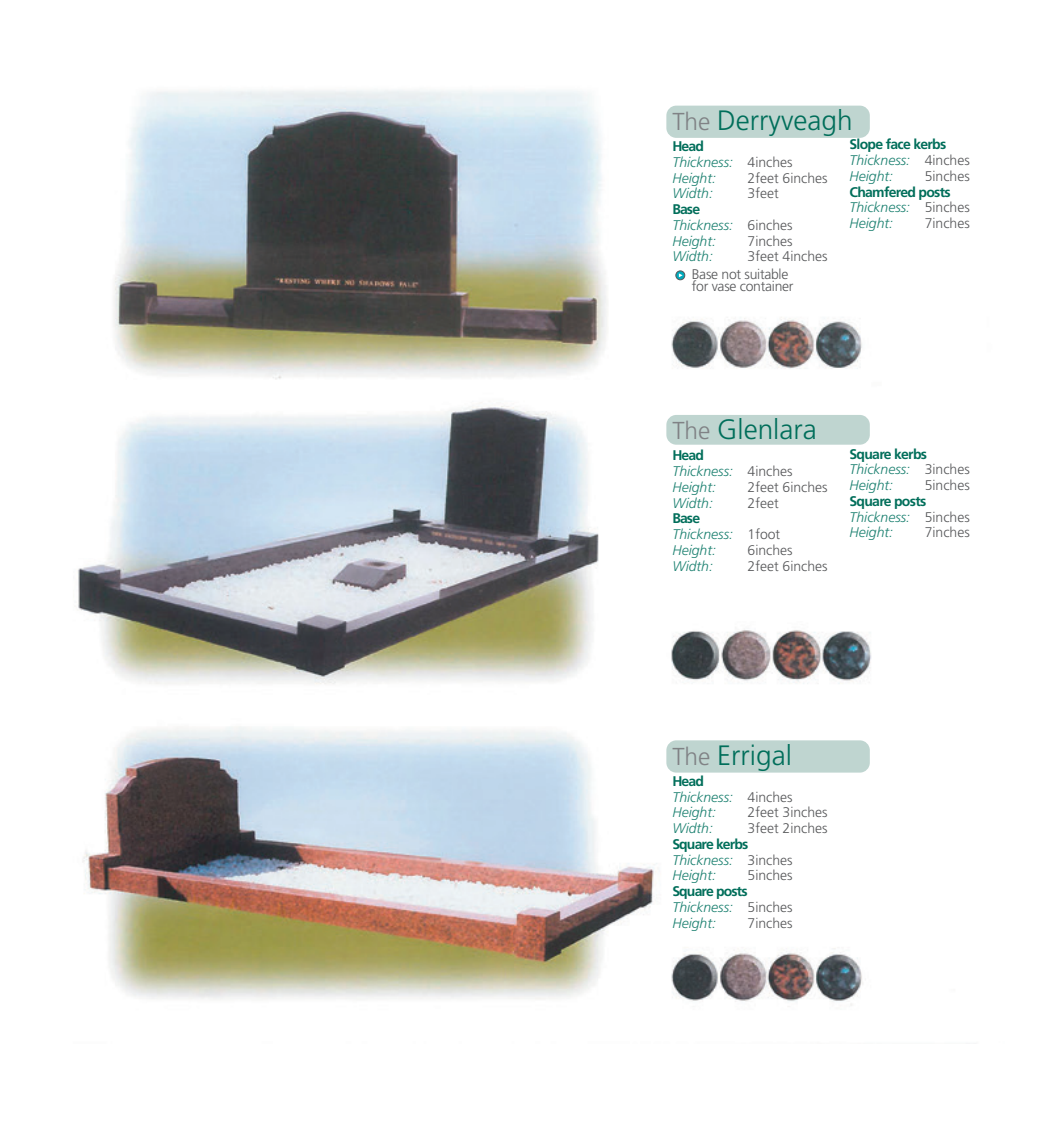
<style>
.page{position:relative;width:1042px;height:1141px;background:#fff}
.page>*{position:absolute;margin:0;border:0;box-sizing:border-box;transform-origin:0 0}
.t1{font:300 28px "Frutiger";color:#006e5a}
.t2{font:italic 300 14px/15.8px "Frutiger";color:#1d8171}
.t3{font:300 14px "Frutiger";color:#57585a}
.t4{font:300 14px/17.5px "Frutiger";letter-spacing:-.02em;color:#57585a}
.s1{font-size:24.5px;color:#808285}
.s2{font-weight:700;font-style:normal;color:#006e5a}
.s3{font-style:normal;color:#57585a}
</style>
<div class="page">
<img style="left:78px;top:90px;width:793px;height:917px">
<svg style="left:676px;top:271px;width:9px;height:9px"></svg>
<div style="left:675px;top:270px;width:10px;height:10px;border:1px solid #57585a;border-radius:50%"></div>
<svg style="left:679px;top:273px;width:3px;height:4px"></svg>
<div style="left:666px;top:106px;width:204px;height:32px;background:#bfd5d0;border-radius:10px"></div>
<div style="left:666px;top:415px;width:204px;height:30px;background:#bfd5d0;border-radius:10px"></div>
<div style="left:666px;top:740px;width:204px;height:33px;background:#bfd5d0;border-radius:10px"></div>
<h1 class="t1" style="left:672px;top:105px;width:182px"><span class="s1">The</span> Derryveagh</h1>
<p class="t2" style="left:672px;top:139px;width:122px"><span class="s2">Head<br></span>Thickness: <span class="s3">4inches<br></span>Height:</p>
<p class="t2" style="left:849px;top:137px;width:122px"><span class="s2">Slope face kerbs<br></span>Thickness: <span class="s3">4inches<br></span>Height:</p>
<p class="t3" style="left:925px;top:168px;width:47px">5inches</p>
<p class="t2" style="left:849px;top:184px;width:122px"><span class="s2">Chamfered posts<br></span>Thickness: <span class="s3">5inches<br></span>Height:</p>
<p class="t3" style="left:747px;top:170px;width:82px">2feet 6inches</p>
<p class="t2" style="left:672px;top:186px;width:42px">Width:</p>
<p class="t3" style="left:747px;top:186px;width:33px">3feet</p>
<p class="t2" style="left:672px;top:202px;width:122px"><span class="s2">Base<br></span>Thickness: <span class="s3">6inches<br></span>Height:</p>
<p class="t3" style="left:925px;top:215px;width:47px">7inches</p>
<p class="t3" style="left:747px;top:233px;width:47px">7inches</p>
<p class="t4" style="left:692px;top:248px;width:137px;text-indent:56px">3feet 4inches<br>Base not suitable</p>
<p class="t4" style="left:692px;top:278px;width:103px">for vase container</p>
<p class="t2" style="left:672px;top:249px;width:42px">Width:</p>
<h1 class="t1" style="left:672px;top:414px;width:146px"><span class="s1">The</span> Glenlara</h1>
<p class="t2" style="left:672px;top:448px;width:122px"><span class="s2">Head<br></span>Thickness: <span class="s3">4inches<br></span>Height:</p>
<p class="t3" style="left:747px;top:479px;width:82px">2feet 6inches</p>
<p class="t2" style="left:672px;top:495px;width:42px">Width:</p>
<p class="t3" style="left:747px;top:495px;width:33px">2feet</p>
<p class="t2" style="left:672px;top:511px;width:109px"><span class="s2">Base<br></span>Thickness: <span class="s3">1foot<br></span>Height:</p>
<p class="t3" style="left:747px;top:542px;width:47px">6inches</p>
<p class="t2" style="left:672px;top:558px;width:42px">Width:</p>
<p class="t3" style="left:747px;top:558px;width:82px">2feet 6inches</p>
<p class="t2" style="left:849px;top:446px;width:122px"><span class="s2">Square kerbs<br></span>Thickness: <span class="s3">3inches<br></span>Height:</p>
<p class="t3" style="left:925px;top:477px;width:47px">5inches</p>
<p class="t2" style="left:849px;top:493px;width:122px"><span class="s2">Square posts<br></span>Thickness: <span class="s3">5inches<br></span>Height:</p>
<p class="t3" style="left:925px;top:525px;width:47px">7inches</p>
<h1 class="t1" style="left:672px;top:739px;width:121px"><span class="s1">The</span> Errigal</h1>
<p class="t2" style="left:672px;top:773px;width:122px"><span class="s2">Head<br></span>Thickness: <span class="s3">4inches<br></span>Height:</p>
<p class="t3" style="left:747px;top:805px;width:82px">2feet 3inches</p>
<p class="t2" style="left:672px;top:821px;width:42px">Width:</p>
<p class="t3" style="left:747px;top:820px;width:82px">3feet 2inches</p>
<p class="t2" style="left:672px;top:836px;width:122px"><span class="s2">Square kerbs<br></span>Thickness: <span class="s3">3inches<br></span>Height:</p>
<p class="t3" style="left:747px;top:868px;width:47px">5inches</p>
<p class="t2" style="left:672px;top:884px;width:122px"><span class="s2">Square posts<br></span>Thickness: <span class="s3">5inches<br></span>Height:</p>
<p class="t3" style="left:747px;top:915px;width:47px">7inches</p>
</div>
